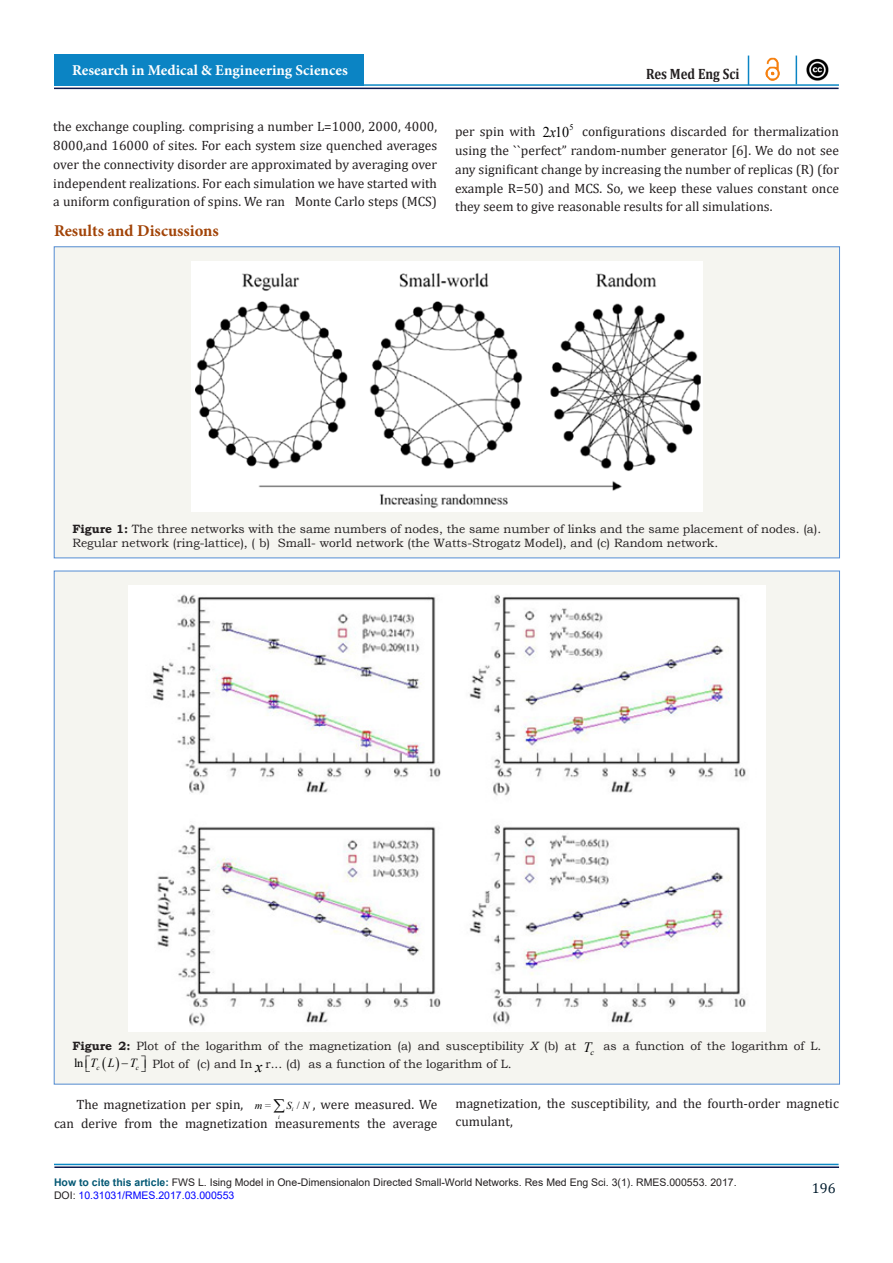
<style>
.page{position:relative;width:893px;height:1263px;background:#fff}
.page>*{position:absolute;margin:0;border:0;box-sizing:border-box;transform-origin:0 0}
.t1{font:700 16.5px "Minion Pro";color:#a14307}
.t2{font:700 15px "Minion Pro";color:#fff}
.t3{font:700 15px "Cambria";color:#231f20;scale:.86 1}
.t4{font:14.85px "Times New Roman";color:#000;scale:.94 1}
.t5{font:italic 14.85px "Times New Roman";color:#000;scale:.94 1}
.t6{font:14.25px "Cambria";color:#021c2d}
.t7{font:13.5px/18.8px "Cambria";color:#231f20;text-align:justify}
.t8{font:italic 12.3px "Times New Roman";color:#000}
.t9{font:12px/14.4px "Bookman Old Style";color:#231f20}
.t10{font:italic 10.65px "Times New Roman";color:#000}
.t11{font:10.65px "Times New Roman";color:#000}
.t12{font:10.5px "Arial";color:#231f20}
.t13{font:10.5px "Arial";color:#00f}
.t14{font:8.7px "Times New Roman";color:#000;scale:.94 1}
.t15{font:italic 7.2px "Times New Roman";color:#000}
.t16{font:italic 6.15px "Times New Roman";color:#000}
.s1{font-weight:700}
.s2{font-style:italic}
.s3{font-family:"Times New Roman";font-style:italic;font-size:14.25px;color:#000}
.s4{font-style:normal}
.s5{font-family:"Times New Roman";font-style:italic;font-size:15.9px;color:#000}
.s6{font-weight:700;color:#045874}
.s7{color:#231f20}
</style>
<div class="page">
<hr style="left:54px;top:1164px;width:785px;height:1px;background:#0b88c4">
<hr style="left:54px;top:1166px;width:785px;height:2px;background:#0b184f">
<hr style="left:54px;top:88px;width:785px;height:1px;background:#0b184f">
<hr style="left:206px;top:84px;width:633px;height:2px;background:#0b88c4">
<div style="left:54px;top:54px;width:310px;height:32px;background:#0b84c4"></div>
<svg style="left:748px;top:56px;width:1px;height:28px"></svg>
<svg style="left:796px;top:56px;width:1px;height:28px"></svg>
<img style="left:765px;top:58px;width:15px;height:23px">
<img style="left:806px;top:58px;width:22px;height:23px">
<div style="left:54px;top:247px;width:785px;height:311px;background:#f5f5f0"></div>
<img style="left:191px;top:261px;width:511px;height:250px">
<div style="left:54px;top:571px;width:785px;height:513px;background:#f5f5f0"></div>
<img style="left:128px;top:586px;width:637px;height:445px">
<p class="t2" style="left:72px;top:60px;width:277px">Research in Medical &amp; Engineering Sciences</p>
<p class="t3" style="left:646px;top:63px;width:110px">Res Med Eng Sci</p>
<p class="t7" style="left:53px;top:117px;width:385px">the exchange coupling. comprising a number L=1000, 2000, 4000, 8000,and 16000 of sites. For each system size quenched averages over the connectivity disorder are approximated by averaging over independent realizations. For each simulation we have started with a uniform configuration of spins. We ran Monte Carlo steps (MCS)</p>
<p class="t7" style="left:455px;top:122px;width:82px">per spin with</p>
<p class="t14" style="left:569px;top:121px;width:6px">5</p>
<p class="t7" style="left:455px;top:122px;width:385px;text-indent:127px">configurations discarded for thermalization using the ``perfect” random-number generator [6]. We do not see any significant change by increasing the number of replicas (R) (for example R=50) and MCS. So, we keep these values constant once they seem to give reasonable results for all simulations.</p>
<p class="t4" style="left:543px;top:121px;width:30px">2 10</p>
<p class="t5" style="left:550px;top:122px;width:8px">x</p>
<p class="t1" style="left:54px;top:219px;width:166px">Results and Discussions</p>
<p class="t9" style="left:72px;top:521px;width:750px"><span class="s1">Figure 1:</span> The three networks with the same numbers of nodes, the same number of links and the same placement of nodes. (a).<br>Regular network (ring-lattice), ( b) Small- world network (the Watts-Strogatz Model), and (c) Random network.</p>
<p class="t9" style="left:72px;top:1039px;width:750px"><span class="s1">Figure 2:</span> Plot of the logarithm of the magnetization (a) and susceptibility <span class="s2">X</span> (b) at <span class="s3">T</span><sub>c</sub> as a function of the logarithm of L.</p>
<p class="t8" style="left:74px;top:1055px;width:64px"><span class="s4">ln</span>TL T</p>
<p class="t15" style="left:96px;top:1063px;width:5px">c</p>
<p class="t15" style="left:136px;top:1063px;width:5px">c</p>
<p class="t9" style="left:152px;top:1057px;width:361px">Plot of (c) and In <span class="s5">x</span> r... (d) as a function of the logarithm of L.</p>
<p class="t7" style="left:76px;top:1095px;width:168px">The magnetization per spin,</p>
<p class="t11" style="left:292px;top:1097px;width:9px">/<sub>i</sub></p>
<p class="t16" style="left:278px;top:1112px;width:3px">i</p>
<p class="t7" style="left:54px;top:1095px;width:385px;text-align:right">, were measured. We<br>can derive from the magnetization measurements the average</p>
<p class="t7" style="left:455px;top:1093px;width:385px">magnetization, the susceptibility, and the fourth-order magnetic cumulant,</p>
<p class="t10" style="left:255px;top:1098px;width:18px">m=</p>
<p class="t10" style="left:286px;top:1098px;width:25px">S N</p>
<p class="t12" style="left:54px;top:1175px;width:684px"><span class="s6">How to cite this article:</span> FWS L. Ising Model in One-Dimensionalon Directed Small-World Networks. Res Med Eng Sci. 3(1). RMES.000553. 2017.</p>
<p class="t13" style="left:54px;top:1188px;width:182px"><span class="s7">DOI:</span> 10.31031/RMES.2017.03.000553</p>
<p class="t6" style="left:812px;top:1180px;width:25px">196</p>
</div>
